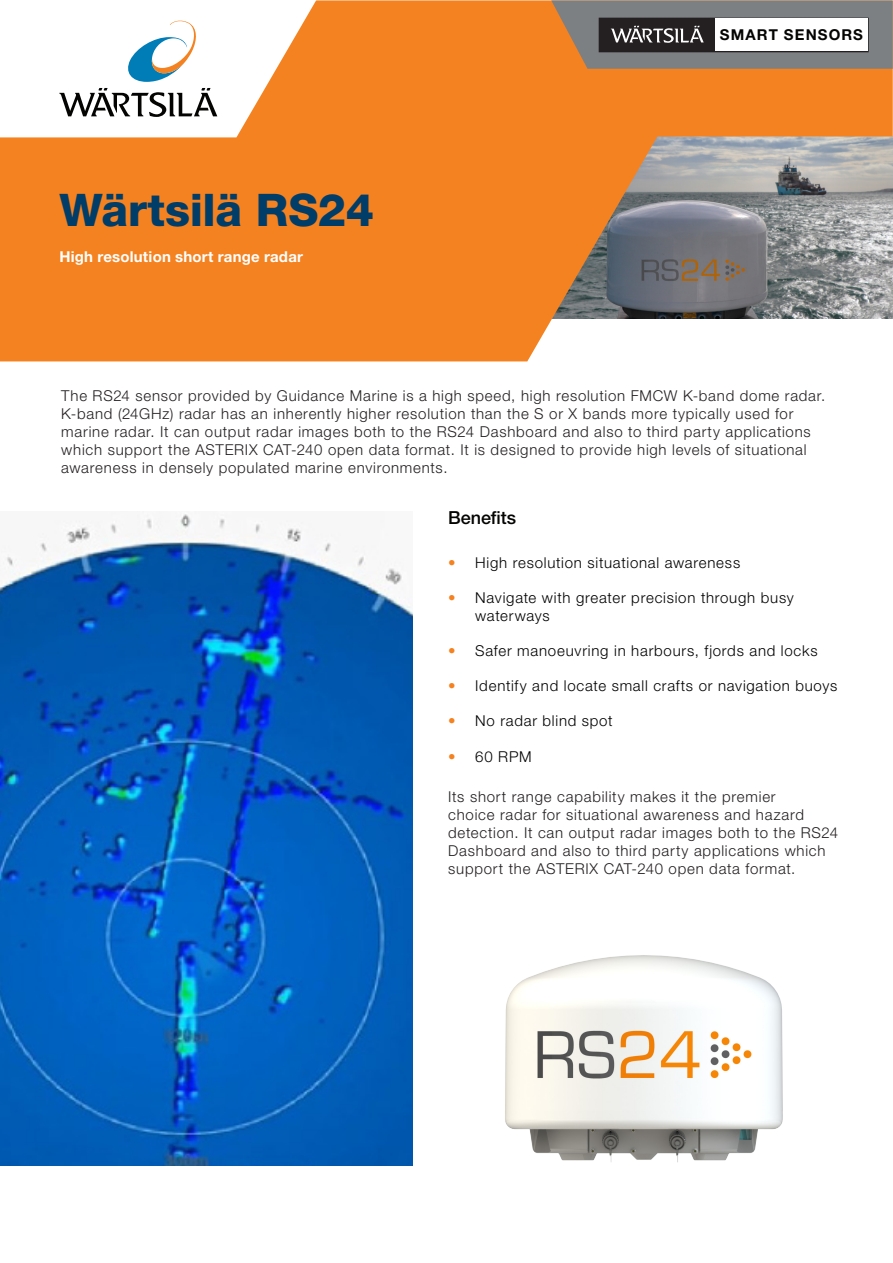
<style>
.page{position:relative;width:893px;height:1263px;background:#fff}
.page>*{position:absolute;margin:0;border:0;box-sizing:border-box;transform-origin:0 0}
.cover_headline1{font:800 45px "Helvetica Neue LT Std";letter-spacing:-.01em;color:#003d69}
.cover_headline1-2{font:500 18px "Helvetica Neue LT Std";letter-spacing:-.005em;color:#040503}
.t1{font:300 15px/18px "Helvetica Neue LT Std";letter-spacing:.05em;color:#231f20}
.t2{font:300 15px/18px "Helvetica Neue LT Std";letter-spacing:.05em;color:#000}
.cover_headline1-3{font:700 15px "Helvetica Neue LT Std";letter-spacing:.015em;color:#fff}
.t3{font:700 15px "Helvetica Neue LT Std";letter-spacing:.075em;color:#040503}
.s1{color:#f58220}
</style>
<div class="page">
<svg style="left:0;top:0;width:893px;height:361px;background:#df8b44"></svg>
<svg style="left:0;top:0;width:316px;height:137px"></svg>
<svg style="left:551px;top:0;width:342px;height:69px"></svg>
<img style="left:0;top:514px;width:412px;height:651px">
<img style="left:505px;top:955px;width:278px;height:208px">
<p class="cover_headline1" style="left:60px;top:184px;width:316px">Wärtsilä RS24</p>
<p class="cover_headline1-3" style="left:60px;top:248px;width:245px">High resolution short range radar</p>
<p class="t3" style="left:720px;top:25px;width:145px">SMART SENSORS</p>
<p class="t1" style="left:61px;top:387px;width:765px">The RS24 sensor provided by Guidance Marine is a high speed, high resolution FMCW K-band dome radar.<br>K-band (24GHz) radar has an inherently higher resolution than the S or X bands more typically used for marine radar. It can output radar images both to the RS24 Dashboard and also to third party applications which support the ASTERIX CAT-240 open data format. It is designed to provide high levels of situational awareness in densely populated marine environments.</p>
<p class="cover_headline1-2" style="left:448px;top:507px;width:69px">Benefits</p>
<p class="t2" style="left:448px;top:554px;width:293px"><span class="s1">•</span> High resolution situational awareness</p>
<p class="t2" style="left:475px;top:589px;width:320px;text-indent:-27px"><span class="s1">•</span> Navigate with greater precision through busy waterways</p>
<p class="t2" style="left:448px;top:642px;width:371px"><span class="s1">•</span> Safer manoeuvring in harbours, fjords and locks</p>
<p class="t2" style="left:448px;top:677px;width:391px"><span class="s1">•</span> Identify and locate small crafts or navigation buoys</p>
<p class="t2" style="left:448px;top:712px;width:166px"><span class="s1">•</span> No radar blind spot</p>
<p class="t2" style="left:448px;top:747px;width:85px"><span class="s1">•</span> 60 RPM</p>
<p class="t1" style="left:448px;top:787px;width:391px">Its short range capability makes it the premier<br>choice radar for situational awareness and hazard detection. It can output radar images both to the RS24<br>Dashboard and also to third party applications which support the ASTERIX CAT-240 open data format.</p>
</div>
